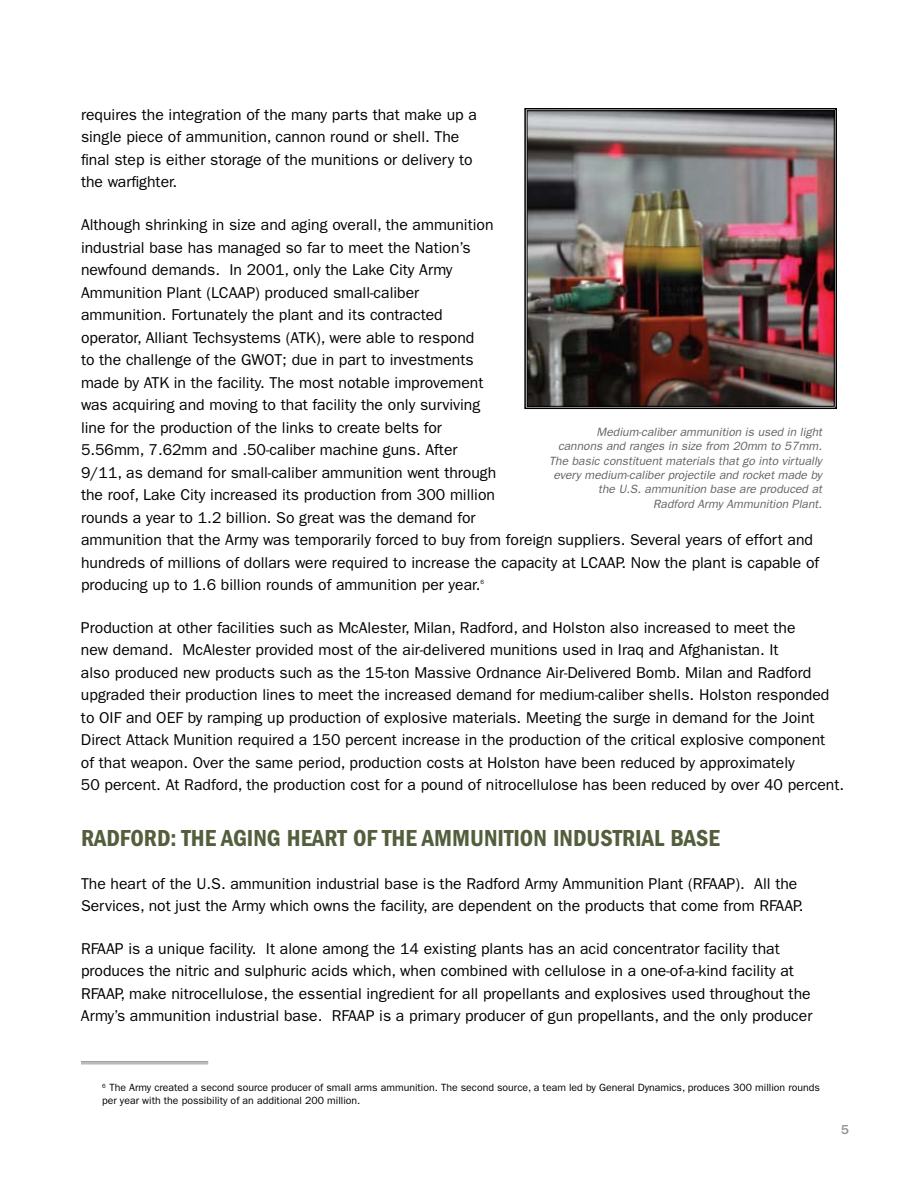
<style>
.page{position:relative;width:918px;height:1188px;background:#fff}
.page>*{position:absolute;margin:0;border:0;box-sizing:border-box;transform-origin:0 0}
.t1{font:600 condensed 24px "Franklin Gothic";color:#525e3c}
.t2{font:15.75px/22.5px "Franklin Gothic";color:#000}
.t3{font:500 13.5px "Franklin Gothic";color:#939598}
.t4{font:italic 12px/14.4px "Franklin Gothic";color:#636467;text-align:right}
.t5{font:10.5px/12.6px "Franklin Gothic";color:#000}
.t6{font:6.15px "Franklin Gothic";color:#000}
</style>
<div class="page">
<img style="left:524px;top:108px;width:313px;height:302px">
<div style="left:527px;top:110px;width:308px;height:297px;border:1px solid #000"></div>
<hr style="left:81px;top:1061px;width:127px;height:2px;background:#939598">
<hr style="left:81px;top:1064px;width:127px;height:1px;background:#939598">
<p class="t2" style="left:81px;top:103px;width:398px">requires the integration of the many parts that make up a single piece of ammunition, cannon round or shell. The final step is either storage of the munitions or delivery to the warfighter.</p>
<p class="t2" style="left:81px;top:214px;width:740px">Although shrinking in size and aging overall, the ammunition<br>industrial base has managed so far to meet the Nation’s<br>newfound demands. In 2001, only the Lake City Army<br>Ammunition Plant (LCAAP) produced small-caliber<br>ammunition. Fortunately the plant and its contracted<br>operator, Alliant Techsystems (ATK), were able to respond<br>to the challenge of the GWOT; due in part to investments<br>made by ATK in the facility. The most notable improvement<br>was acquiring and moving to that facility the only surviving<br>line for the production of the links to create belts for<br>5.56mm, 7.62mm and .50-caliber machine guns. After<br>9/11, as demand for small-caliber ammunition went through<br>the roof, Lake City increased its production from 300 million<br>rounds a year to 1.2 billion. So great was the demand for<br>ammunition that the Army was temporarily forced to buy from foreign suppliers. Several years of effort and hundreds of millions of dollars were required to increase the capacity at LCAAP. Now the plant is capable of producing up to 1.6 billion rounds of ammunition per year.</p>
<p class="t4" style="left:549px;top:425px;width:274px">Medium-caliber ammunition is used in light<br>cannons and ranges in size from 20mm to 57mm.<br>The basic constituent materials that go into virtually every medium-caliber projectile and rocket made by the U.S. ammunition base are produced at<br>Radford Army Ammunition Plant.</p>
<p class="t6" style="left:480px;top:578px;width:5px">6</p>
<p class="t2" style="left:81px;top:616px;width:765px">Production at other facilities such as McAlester, Milan, Radford, and Holston also increased to meet the<br>new demand. McAlester provided most of the air-delivered munitions used in Iraq and Afghanistan. It<br>also produced new products such as the 15-ton Massive Ordnance Air-Delivered Bomb. Milan and Radford upgraded their production lines to meet the increased demand for medium-caliber shells. Holston responded to OIF and OEF by ramping up production of explosive materials. Meeting the surge in demand for the Joint Direct Attack Munition required a 150 percent increase in the production of the critical explosive component<br>of that weapon. Over the same period, production costs at Holston have been reduced by approximately<br>50 percent. At Radford, the production cost for a pound of nitrocellulose has been reduced by over 40 percent.</p>
<h1 class="t1" style="left:81px;top:824px;width:27px">RADFORD</h1>
<h1 class="t1" style="left:171px;top:824px;width:130px">: THE AGING HEART</h1>
<h1 class="t1" style="left:353px;top:824px;width:95px">OF THE AMMUNITION</h1>
<h1 class="t1" style="left:553px;top:824px;width:19px">INDUSTRIAL</h1>
<h1 class="t1" style="left:670px;top:824px;width:13px">BASE</h1>
<p class="t2" style="left:81px;top:872px;width:724px">The heart of the U.S. ammunition industrial base is the Radford Army Ammunition Plant (RFAAP). All the<br>Services, not just the Army which owns the facility, are dependent on the products that come from RFAAP.</p>
<p class="t2" style="left:81px;top:937px;width:733px">RFAAP is a unique facility. It alone among the 14 existing plants has an acid concentrator facility that produces the nitric and sulphuric acids which, when combined with cellulose in a one-of-a-kind facility at RFAAP, make nitrocellulose, the essential ingredient for all propellants and explosives used throughout the Army’s ammunition industrial base. RFAAP is a primary producer of gun propellants, and the only producer</p>
<p class="t5" style="left:102px;top:1081px;width:719px"><sup>6</sup> The Army created a second source producer of small arms ammunition. The second source, a team led by General Dynamics, produces 300 million rounds per year with the possibility of an additional 200 million.</p>
<p class="t3" style="left:841px;top:1122px;width:9px">5</p>
</div>
